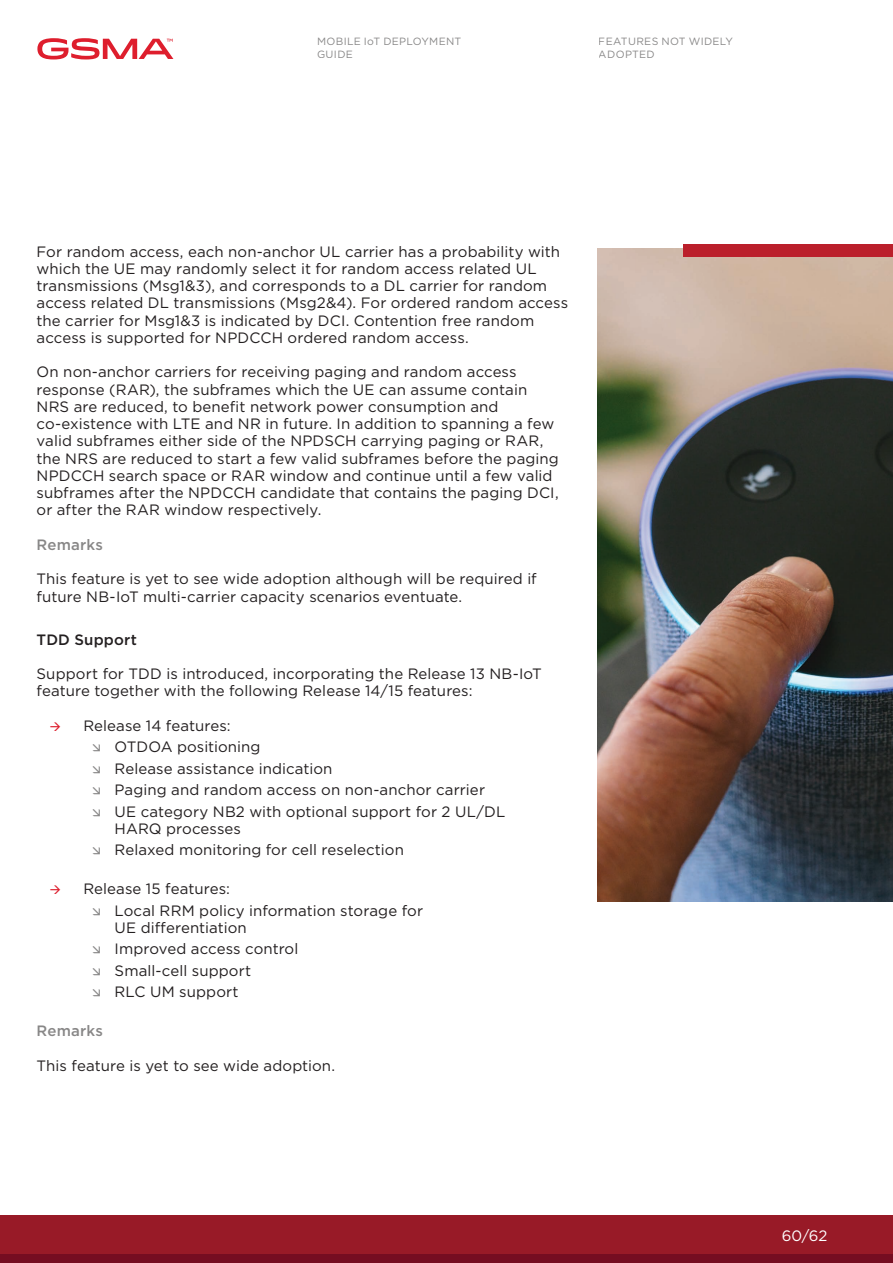
<style>
.page{position:relative;width:893px;height:1263px;background:#fff}
.page>*{position:absolute;margin:0;border:0;box-sizing:border-box;transform-origin:0 0}
.t1{font:15px/17.2px "Gotham";letter-spacing:.005em;color:#231f20}
.t2{font:500 15px "Gotham";letter-spacing:.01em;color:#888787}
.t3{font:500 15px "Gotham";letter-spacing:.01em;color:#231f20}
.t4{font:15px "Gotham";color:#fff}
.t5{font:10.5px/12.6px "Gotham";letter-spacing:.025em;color:#888787}
</style>
<div class="page">
<svg style="left:37px;top:38px;width:136px;height:21px"></svg>
<img style="left:597px;top:249px;width:296px;height:652px">
<div style="left:683px;top:244px;width:210px;height:13px;background:#bb1f2b"></div>
<div style="left:0;top:1215px;width:893px;height:39px;background:#981a27"></div>
<div style="left:0;top:1254px;width:893px;height:9px;background:#750d21"></div>
<p class="t5" style="left:317px;top:35px;width:146px">MOBILE IoT DEPLOYMENT<br>GUIDE</p>
<p class="t5" style="left:599px;top:35px;width:136px">FEATURES NOT WIDELY<br>ADOPTED</p>
<p class="t1" style="left:37px;top:242px;width:533px">For random access, each non-anchor UL carrier has a probability with which the UE may randomly select it for random access related UL transmissions (Msg1&amp;3), and corresponds to a DL carrier for random access related DL transmissions (Msg2&amp;4). For ordered random access the carrier for Msg1&amp;3 is indicated by DCI. Contention free random access is supported for NPDCCH ordered random access.</p>
<p class="t1" style="left:37px;top:363px;width:524px">On non-anchor carriers for receiving paging and random access response (RAR), the subframes which the UE can assume contain NRS are reduced, to benefit network power consumption and co-existence with LTE and NR in future. In addition to spanning a few valid subframes either side of the NPDSCH carrying paging or RAR, the NRS are reduced to start a few valid subframes before the paging NPDCCH search space or RAR window and continue until a few valid subframes after the NPDCCH candidate that contains the paging DCI, or after the RAR window respectively.</p>
<p class="t2" style="left:37px;top:535px;width:68px">Remarks</p>
<p class="t1" style="left:37px;top:570px;width:502px">This feature is yet to see wide adoption although will be required if future NB-IoT multi-carrier capacity scenarios eventuate.</p>
<p class="t3" style="left:37px;top:629px;width:102px">TDD Support</p>
<p class="t1" style="left:37px;top:665px;width:507px">Support for TDD is introduced, incorporating the Release 13 NB-IoT feature together with the following Release 14/15 features:</p>
<p class="t1" style="left:115px;top:714px;width:392px;line-height:21.5px;text-indent:-31px">Release 14 features:<br>OTDOA positioning<br>Release assistance indication<br>Paging and random access on non-anchor carrier UE category NB2 with optional support for 2 UL/DL</p>
<p class="t1" style="left:115px;top:817px;width:291px;line-height:21.5px">HARQ processes<br>Relaxed monitoring for cell reselection</p>
<p class="t1" style="left:115px;top:878px;width:310px;line-height:21.5px;text-indent:-31px">Release 15 features:<br>Local RRM policy information storage for</p>
<p class="t1" style="left:115px;top:916px;width:185px;line-height:21.5px">UE differentiation<br>Improved access control<br>Small-cell support<br>RLC UM support</p>
<p class="t2" style="left:37px;top:1021px;width:68px">Remarks</p>
<p class="t1" style="left:37px;top:1056px;width:300px">This feature is yet to see wide adoption.</p>
<p class="t4" style="left:782px;top:1226px;width:47px">60/62</p>
</div>
